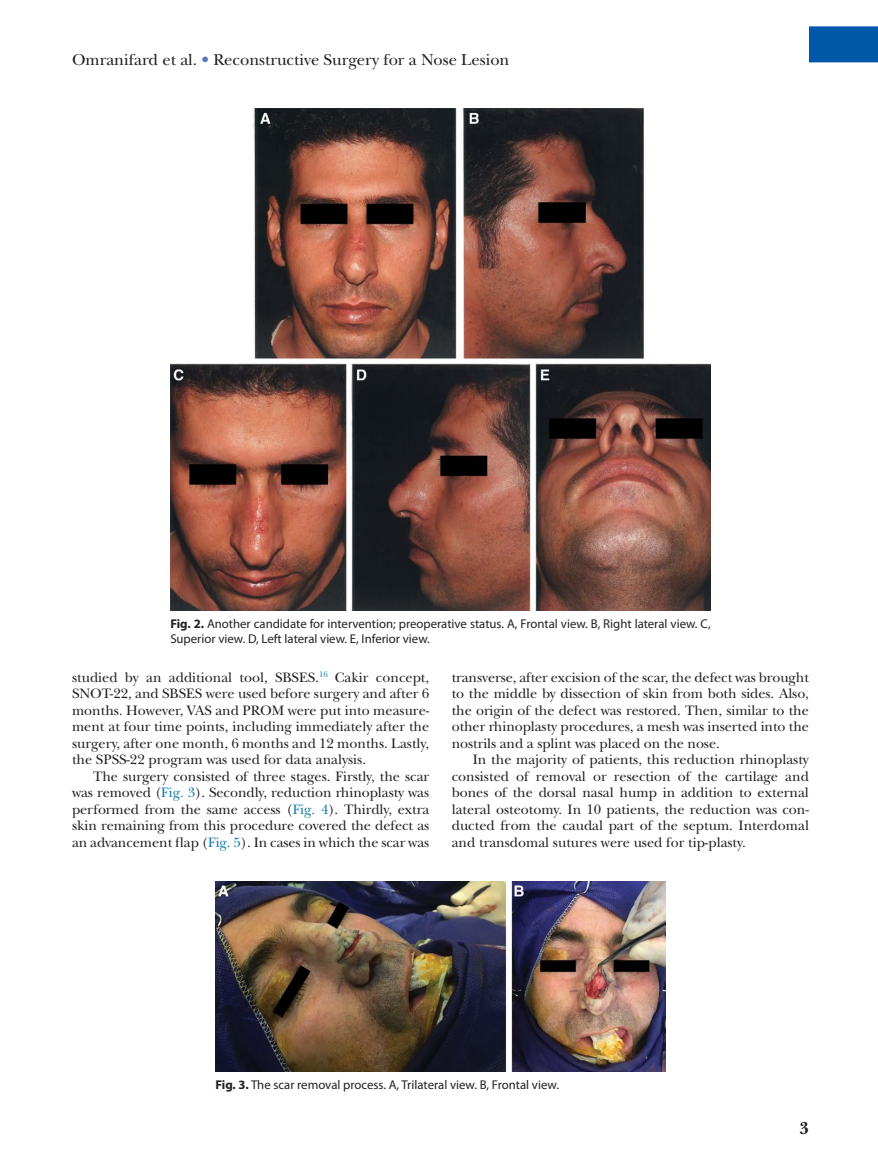
<style>
.page{position:relative;width:878px;height:1175px;background:#fff}
.page>*{position:absolute;margin:0;border:0;box-sizing:border-box;transform-origin:0 0}
.t1{font:700 18px "New Baskerville Std";color:#231f20}
.t2{font:16.5px "New Baskerville Std";color:#231f20}
.t3{font:14.25px/16.5px "New Baskerville Std";letter-spacing:-.005em;color:#231f20;text-align:justify}
.t4{font:12.75px/15px "Myriad Pro";color:#231f20}
.s1{color:#5779bc}
.s2{font-weight:700}
.s3{color:#0f7eac}
</style>
<div class="page">
<div style="left:808px;top:26px;width:70px;height:36px;background:#0157a8"></div>
<img style="left:170px;top:108px;width:540px;height:502px">
<img style="left:215px;top:882px;width:450px;height:189px">
<p class="t2" style="left:72px;top:50px;width:439px">Omranifard et al. <span class="s1">•</span> Reconstructive Surgery for a Nose Lesion</p>
<p class="t4" style="left:170px;top:615px;width:542px"><span class="s2">Fig. 2.</span> Another candidate for intervention; preoperative status. A, Frontal view. B, Right lateral view. C,<br>Superior view. D, Left lateral view. E, I nferior view.</p>
<p class="t3" style="left:72px;top:669px;width:359px">studied by an additional tool, SBSES.<sup>16</sup> Cakir concept, SNOT-22, and SBSES were used before surgery and after 6 months. However, VAS and PROM were put into measure&shy;ment at four time points, including immediately after the surgery, after one month, 6 months and 12 months. Lastly, the SPSS-22 program was used for data analysis.</p>
<p class="t3" style="left:72px;top:768px;width:359px;text-indent:21px">The surgery consisted of three stages. Firstly, the scar was removed (<span class="s3">Fig. 3</span>). Secondly, reduction rhinoplasty was performed from the same access (<span class="s3">Fig. 4</span>). Thirdly, extra skin remaining from this procedure covered the defect as an advancement flap (<span class="s3">Fig. 5</span>). In cases in which the scar was</p>
<p class="t3" style="left:452px;top:669px;width:359px">transverse, after excision of the scar, the defect was brought to the middle by dissection of skin from both sides. Also, the origin of the defect was restored. Then, similar to the other rhinoplasty procedures, a mesh was inserted into the nostrils and a splint was placed on the nose.</p>
<p class="t3" style="left:452px;top:751px;width:359px;text-indent:21px">In the majority of patients, this reduction rhinoplasty consisted of removal or resection of the cartilage and bones of the dorsal nasal hump in addition to external lateral osteotomy. In 10 patients, the reduction was con&shy;ducted from the caudal part of the septum. Interdomal and transdomal sutures were used for tip-plasty.</p>
<p class="t4" style="left:215px;top:1076px;width:345px"><span class="s2">Fig. 3.</span> The scar removal process. A, Trilateral view. B, Frontal view.</p>
<p class="t1" style="left:799px;top:1118px;width:11px">3</p>
</div>
